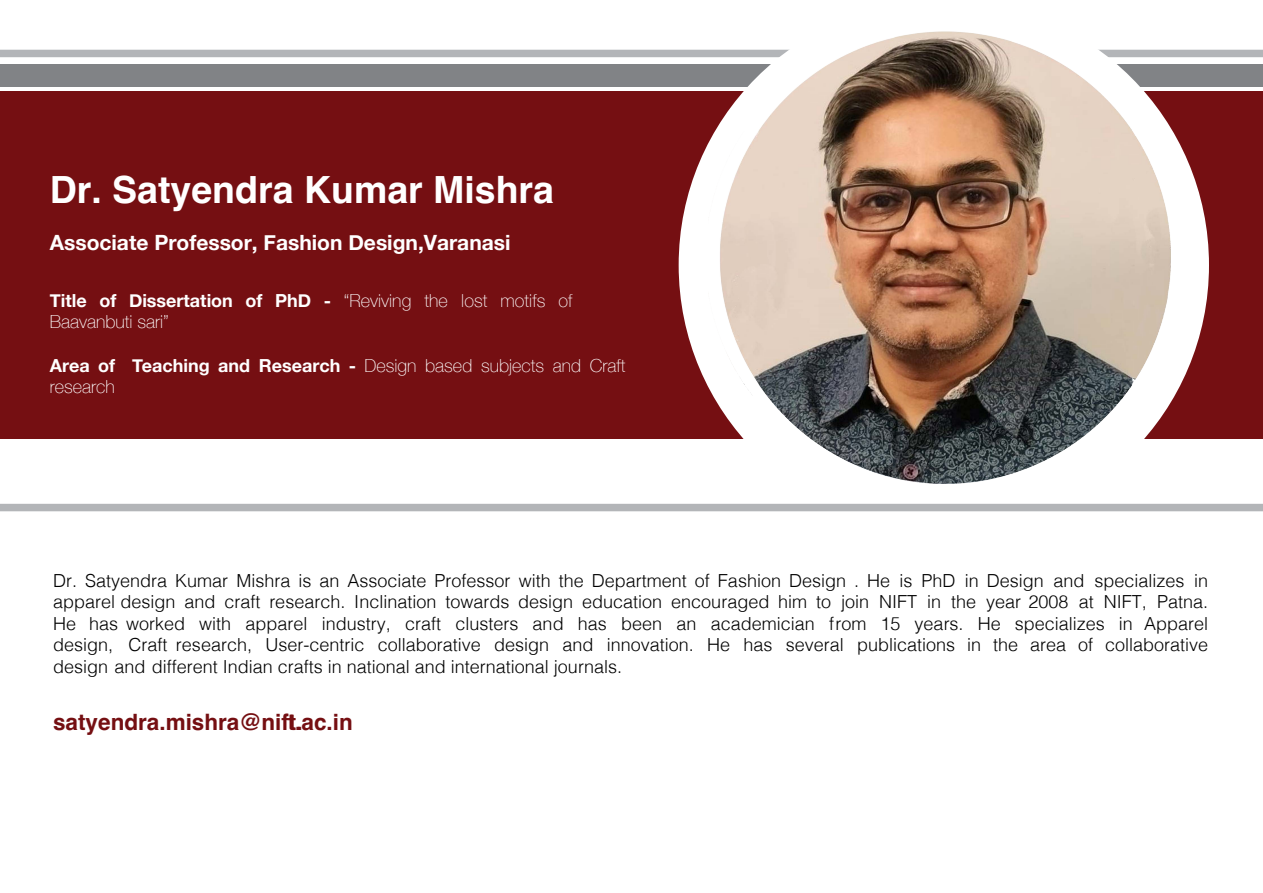
<style>
.page{position:relative;width:1263px;height:893px;background:#fff}
.page>*{position:absolute;margin:0;border:0;box-sizing:border-box;transform-origin:0 0}
.t1{font:700 37.5px "Helvetica";color:#fff}
.t2{font:700 22.5px "Helvetica";color:#750f12}
.t3{font:700 21px "Helvetica Neue";color:#fff}
.t4{font:300 18px/21.6px "Helvetica";color:#000;text-align:justify}
.t5{font:100 18px/21px "Helvetica Neue";color:#fff}
.s1{font-weight:700}
</style>
<div class="page">
<div style="left:0;top:50px;width:1263px;height:7px;background:#b3b5b8"></div>
<div style="left:0;top:91px;width:1263px;height:348px;background:#750f12"></div>
<div style="left:0;top:64px;width:1263px;height:22px;background:#818386"></div>
<div style="left:679px;top:0;width:530px;height:530px;background:#fff;border-radius:50%"></div>
<div style="left:0;top:504px;width:1263px;height:7px;background:#b3b5b8"></div>
<img style="left:709px;top:31px;width:472px;height:453px">
<h1 class="t1" style="left:50px;top:167px;width:506px">Dr. Satyendra Kumar Mishra</h1>
<p class="t3" style="left:50px;top:226px;width:462px">Associate Professor, Fashion Design,Varanasi</p>
<p class="t5" style="left:50px;top:290px;width:524px"><span class="s1">Title of Dissertation of PhD -</span> “Reviving the lost motifs of<br>Baavanbuti sari”</p>
<p class="t5" style="left:50px;top:354px;width:577px"><span class="s1">Area of Teaching and Research -</span> Design based subjects and Craft research</p>
<p class="t4" style="left:53px;top:568px;width:1156px">Dr. Satyendra Kumar Mishra is an Associate Professor with the Department of Fashion Design . He is PhD in Design and specializes in apparel design and craft research. Inclination towards design education encouraged him to join NIFT in the year 2008 at NIFT, Patna.<br>He has worked with apparel industry, craft clusters and has been an academician from 15 years. He specializes in Apparel design, Craft research, User-centric collaborative design and innovation. He has several publications in the area of collaborative design and different Indian crafts in national and international journals.</p>
<p class="t2" style="left:53px;top:708px;width:301px">satyendra.mishra@nift.ac.in</p>
</div>
